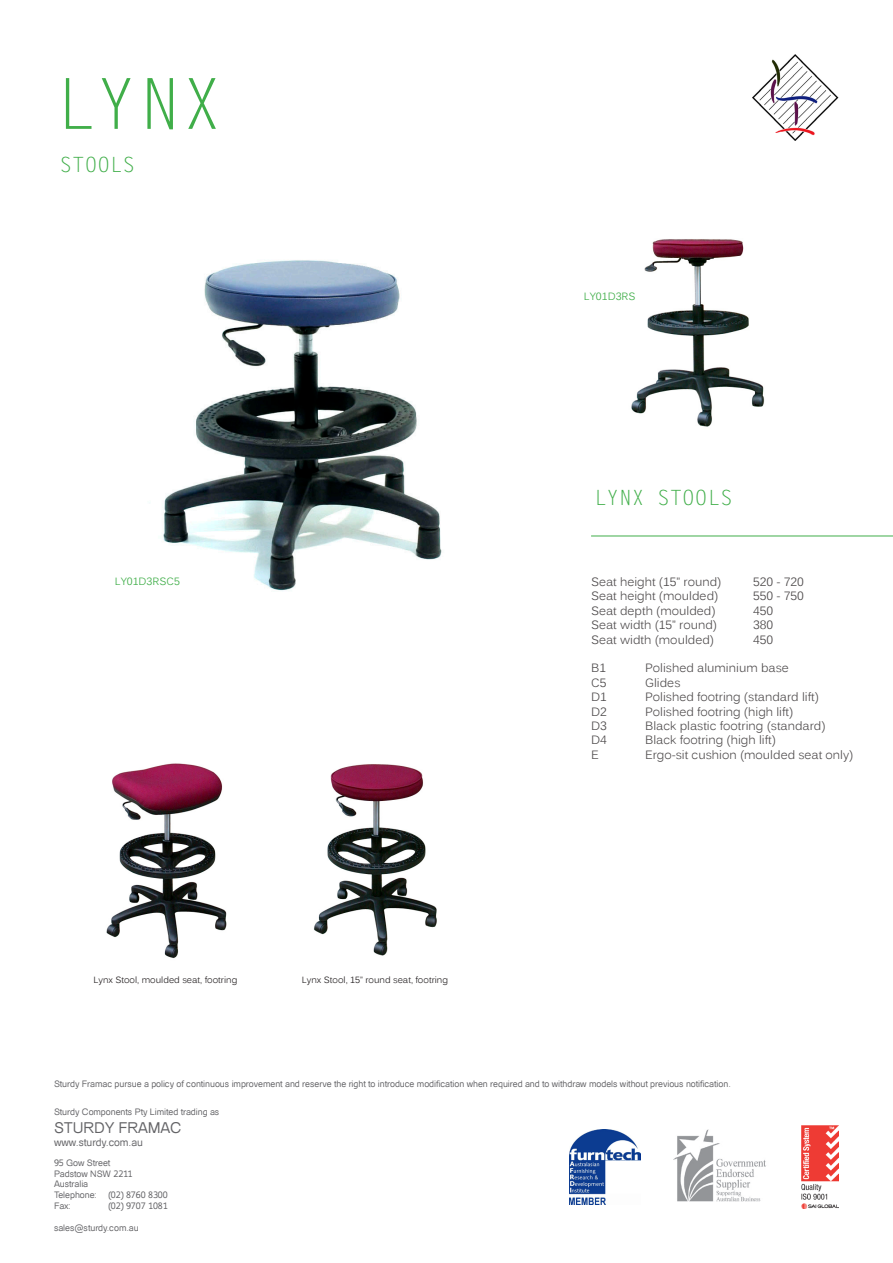
<style>
.page{position:relative;width:893px;height:1263px;background:#fff}
.page>*{position:absolute;margin:0;border:0;box-sizing:border-box;transform-origin:0 0}
.t1{font:70.5px "Letter Gothic Std";color:#40ae49}
.t2{font:21px "Letter Gothic Std";color:#40ae49}
.t3{font:15px "Catriel";letter-spacing:-.01em;color:#636366}
.t4{font:12px "Kalinga";color:#231f20}
.t5{font:10.5px "Kalinga";color:#40ae49}
.t6{font:10.5px "Catriel";letter-spacing:-.01em;color:#636366}
.t7{font:9px/10.8px "Catriel";letter-spacing:-.01em;color:#636366}
.t8{font:9px "Kalinga";color:#231f20}
</style>
<div class="page">
<img style="left:752px;top:54px;width:87px;height:86px">
<hr style="left:591px;top:536px;width:302px;height:1px;background:#40ae49">
<img style="left:802px;top:1125px;width:37px;height:83px">
<img style="left:673px;top:1129px;width:93px;height:73px">
<img style="left:570px;top:1129px;width:70px;height:76px">
<img style="left:162px;top:260px;width:280px;height:331px">
<img style="left:631px;top:239px;width:134px;height:188px">
<img style="left:106px;top:763px;width:121px;height:195px">
<img style="left:314px;top:764px;width:123px;height:192px">
<p class="t1" style="left:54px;top:63px;width:171px">LYNX</p>
<p class="t2" style="left:60px;top:153px;width:77px">STOOLS</p>
<p class="t5" style="left:115px;top:574px;width:67px">LY01D3RSC5</p>
<p class="t8" style="left:94px;top:974px;width:145px">Lynx Stool, moulded seat, footring</p>
<p class="t8" style="left:302px;top:974px;width:148px">Lynx Stool, 15” round seat, footring</p>
<p class="t5" style="left:584px;top:289px;width:53px">LY01D3RS</p>
<p class="t2" style="left:594px;top:485px;width:140px">LYNX STOOLS</p>
<p class="t4" style="left:591px;top:574px;width:132px">Seat height (15” round)</p>
<p class="t4" style="left:753px;top:574px;width:52px">520 - 720</p>
<p class="t4" style="left:591px;top:588px;width:129px">Seat height (moulded)</p>
<p class="t4" style="left:753px;top:588px;width:52px">550 - 750</p>
<p class="t4" style="left:591px;top:603px;width:126px">Seat depth (moulded)</p>
<p class="t4" style="left:753px;top:603px;width:22px">450</p>
<p class="t4" style="left:591px;top:617px;width:128px">Seat width (15” round)</p>
<p class="t4" style="left:753px;top:617px;width:22px">380</p>
<p class="t4" style="left:591px;top:632px;width:125px">Seat width (moulded)</p>
<p class="t4" style="left:753px;top:632px;width:22px">450</p>
<p class="t4" style="left:591px;top:660px;width:16px">B1</p>
<p class="t4" style="left:645px;top:660px;width:145px">Polished aluminium base</p>
<p class="t4" style="left:591px;top:675px;width:17px">C5</p>
<p class="t4" style="left:645px;top:675px;width:37px">Glides</p>
<p class="t4" style="left:591px;top:689px;width:17px">D1</p>
<p class="t4" style="left:645px;top:689px;width:175px">Polished footring (standard lift)</p>
<p class="t4" style="left:591px;top:704px;width:17px">D2</p>
<p class="t4" style="left:645px;top:704px;width:150px">Polished footring (high lift)</p>
<p class="t4" style="left:591px;top:718px;width:17px">D3</p>
<p class="t4" style="left:645px;top:718px;width:182px">Black plastic footring (standard)</p>
<p class="t4" style="left:591px;top:732px;width:17px">D4</p>
<p class="t4" style="left:645px;top:732px;width:132px">Black footring (high lift)</p>
<p class="t4" style="left:591px;top:747px;width:9px">E</p>
<p class="t4" style="left:645px;top:747px;width:210px">Ergo-sit cushion (moulded seat only)</p>
<p class="t7" style="left:54px;top:1078px;width:678px">Sturdy Framac pursue a policy of continuous improvement and reserve the right to introduce modification when required and to withdraw models without previous notification.</p>
<p class="t7" style="left:54px;top:1107px;width:167px">Sturdy Components Pty Limited trading as</p>
<p class="t3" style="left:54px;top:1119px;width:129px">STURDY FRAMAC</p>
<p class="t6" style="left:54px;top:1136px;width:90px">www.sturdy.com.au</p>
<p class="t7" style="left:54px;top:1157px;width:80px">95 Gow Street<br>Padstow NSW 2211<br>Australia<br>Telephone:</p>
<p class="t7" style="left:108px;top:1190px;width:61px">(02) 8760 8300</p>
<p class="t7" style="left:54px;top:1200px;width:18px">Fax:</p>
<p class="t7" style="left:108px;top:1200px;width:61px">(02) 9707 1081</p>
<p class="t7" style="left:54px;top:1222px;width:86px">sales@sturdy.com.au</p>
</div>
